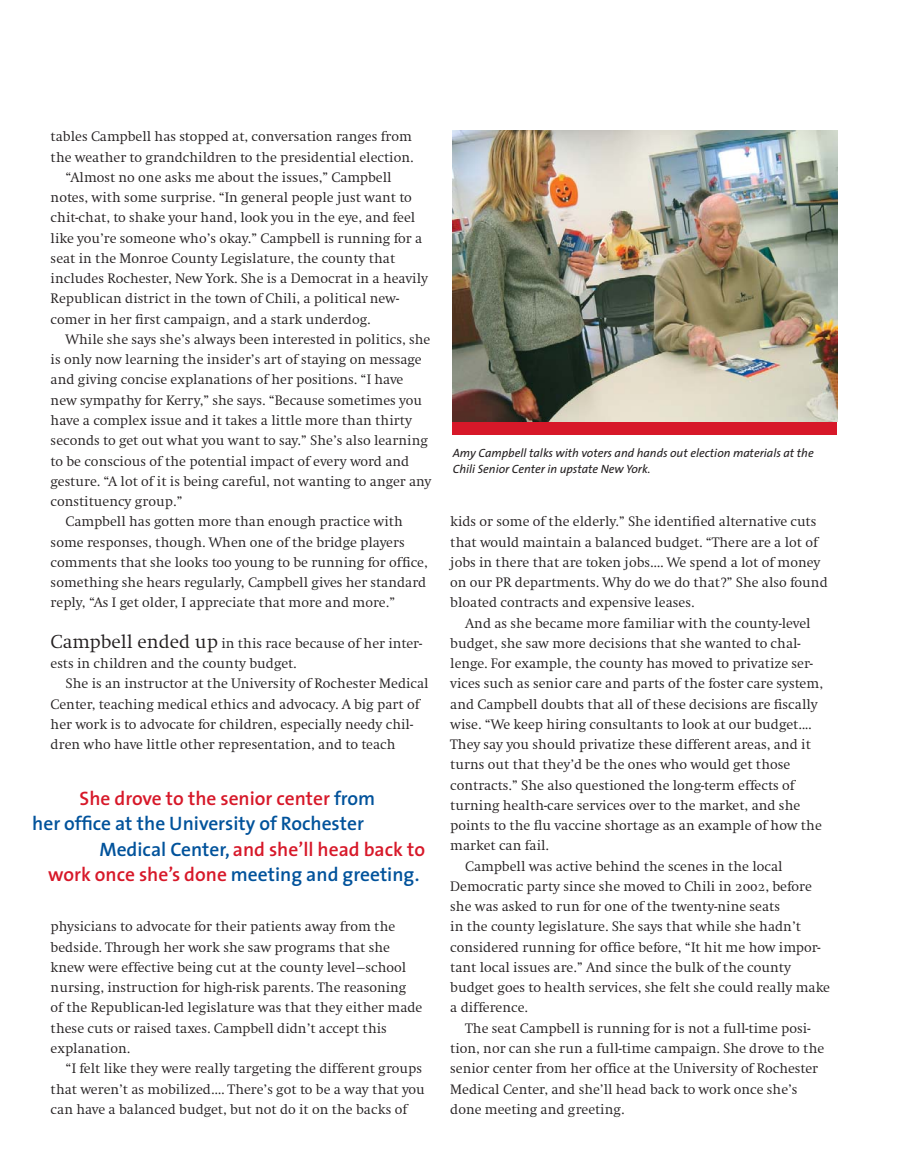
<style>
.page{position:relative;width:905px;height:1175px;background:#fff}
.page>*{position:absolute;margin:0;border:0;box-sizing:border-box;transform-origin:0 0}
.t1{font:600 19.5px "The Sans";color:#00529b}
.t2{font:600 19.5px "The Sans";color:#d71829}
.t3{font:14.25px/20.2px "Swiftrmlaw";color:#231f20}
.t4{font:italic 12px/16.5px "The Sans";color:#231f20}
.s1{font-size:19.5px}
.s2{color:#00529b}
.s3{color:#d71829}
</style>
<div class="page">
<div style="left:452px;top:130px;width:385px;height:304px;background:#d71829"></div>
<img style="left:452px;top:130px;width:385px;height:291px">
<p class="t3" style="left:51px;top:128px;width:363px">tables Campbell has stopped at, conversation ranges from</p>
<p class="t3" style="left:51px;top:148px;width:364px">the weather to grandchildren to the presidential election.</p>
<p class="t3" style="left:66px;top:168px;width:327px">“Almost no one asks me about the issues,” Campbell</p>
<p class="t3" style="left:51px;top:189px;width:363px">notes, with some surprise. “In general people just want to</p>
<p class="t3" style="left:51px;top:209px;width:366px">chit-chat, to shake your hand, look you in the eye, and feel</p>
<p class="t3" style="left:51px;top:229px;width:373px">like you’re someone who’s okay.” Campbell is running for a</p>
<p class="t3" style="left:51px;top:249px;width:346px">seat in the Monroe County Legislature, the county that</p>
<p class="t3" style="left:51px;top:270px;width:379px">includes Rochester, New York. She is a Democrat in a heavily</p>
<p class="t3" style="left:51px;top:290px;width:350px">Republican district in the town of Chili, a political new-</p>
<p class="t3" style="left:51px;top:310px;width:321px">comer in her first campaign, and a stark underdog.</p>
<p class="t3" style="left:66px;top:330px;width:366px">While she says she’s always been interested in politics, she</p>
<p class="t3" style="left:51px;top:351px;width:372px">is only now learning the insider’s art of staying on message</p>
<p class="t3" style="left:51px;top:371px;width:354px">and giving concise explanations of her positions. “I have</p>
<p class="t3" style="left:51px;top:391px;width:373px">new sympathy for Kerry,” she says. “Because sometimes you</p>
<p class="t3" style="left:51px;top:411px;width:363px">have a complex issue and it takes a little more than thirty</p>
<p class="t3" style="left:51px;top:432px;width:379px">seconds to get out what you want to say.” She’s also learning</p>
<p class="t3" style="left:51px;top:452px;width:360px">to be conscious of the potential impact of every word and</p>
<p class="t3" style="left:51px;top:472px;width:382px">gesture. “A lot of it is being careful, not wanting to anger any</p>
<p class="t3" style="left:51px;top:492px;width:133px">constituency group.”</p>
<p class="t3" style="left:66px;top:513px;width:339px">Campbell has gotten more than enough practice with</p>
<p class="t3" style="left:51px;top:533px;width:355px">some responses, though. When one of the bridge players</p>
<p class="t3" style="left:51px;top:553px;width:379px">comments that she looks too young to be running for office,</p>
<p class="t3" style="left:51px;top:573px;width:377px">something she hears regularly, Campbell gives her standard</p>
<p class="t3" style="left:51px;top:594px;width:346px">reply, “As I get older, I appreciate that more and more.”</p>
<p class="t3" style="left:51px;top:634px;width:373px"><span class="s1">Campbell ended up</span> in this race because of her inter&shy;ests in children and the county budget.</p>
<p class="t3" style="left:51px;top:675px;width:379px;text-indent:15px">She is an instructor at the University of Rochester Medical Center, teaching medical ethics and advocacy. A big part of her work is to advocate for children, especially needy chil&shy;dren who have little other representation, and to teach</p>
<h1 class="t2" style="left:80px;top:790px;width:297px">She drove to the senior center <span class="s2">from</span></h1>
<h1 class="t1" style="left:32px;top:816px;width:333px">her office at the University of Rochester</h1>
<h1 class="t2" style="left:99px;top:841px;width:327px"><span class="s2">Medical Center,</span> and she’ll head back to</h1>
<h1 class="t1" style="left:48px;top:867px;width:373px"><span class="s3">work once she’s done</span> meeting and greeting.</h1>
<p class="t3" style="left:51px;top:918px;width:373px">physicians to advocate for their patients away from the bedside. Through her work she saw programs that she knew were effective being cut at the county level—school nursing, instruction for high-risk parents. The reasoning<br>of the Republican-led legislature was that they either made these cuts or raised taxes. Campbell didn’t accept this explanation.</p>
<p class="t3" style="left:51px;top:1059px;width:376px;text-indent:15px">“I felt like they were really targeting the different groups that weren’t as mobilized.... There’s got to be a way that you can have a balanced budget, but not do it on the backs of</p>
<p class="t4" style="left:452px;top:445px;width:362px">Amy Campbell talks with voters and hands out election materials at the<br>Chili Senior Center in upstate New York.</p>
<p class="t3" style="left:450px;top:512px;width:379px">kids or some of the elderly.” She identified alternative cuts that would maintain a balanced budget. “There are a lot of jobs in there that are token jobs.... We spend a lot of money on our PR departments. Why do we do that?” She also found bloated contracts and expensive leases.</p>
<p class="t3" style="left:465px;top:614px;width:347px">And as she became more familiar with the county-level</p>
<p class="t3" style="left:450px;top:634px;width:352px">budget, she saw more decisions that she wanted to chal-</p>
<p class="t3" style="left:450px;top:654px;width:364px">lenge. For example, the county has moved to privatize ser-</p>
<p class="t3" style="left:450px;top:674px;width:374px">vices such as senior care and parts of the foster care system,</p>
<p class="t3" style="left:450px;top:695px;width:369px">and Campbell doubts that all of these decisions are fiscally</p>
<p class="t3" style="left:450px;top:715px;width:363px">wise. “We keep hiring consultants to look at our budget....</p>
<p class="t3" style="left:450px;top:735px;width:362px">They say you should privatize these different areas, and it</p>
<p class="t3" style="left:450px;top:755px;width:341px">turns out that they’d be the ones who would get those</p>
<p class="t3" style="left:450px;top:776px;width:346px">contracts.” She also questioned the long-term effects of</p>
<p class="t3" style="left:450px;top:796px;width:351px">turning health-care services over to the market, and she</p>
<p class="t3" style="left:450px;top:816px;width:373px">points to the flu vaccine shortage as an example of how the</p>
<p class="t3" style="left:450px;top:837px;width:100px">market can fail.</p>
<p class="t3" style="left:465px;top:857px;width:319px">Campbell was active behind the scenes in the local</p>
<p class="t3" style="left:450px;top:877px;width:363px">Democratic party since she moved to Chili in 2002, before</p>
<p class="t3" style="left:450px;top:897px;width:331px">she was asked to run for one of the twenty-nine seats</p>
<p class="t3" style="left:450px;top:918px;width:352px">in the county legislature. She says that while she hadn’t</p>
<p class="t3" style="left:450px;top:938px;width:372px">considered running for office before, “It hit me how impor-</p>
<p class="t3" style="left:450px;top:958px;width:342px">tant local issues are.” And since the bulk of the county</p>
<p class="t3" style="left:450px;top:978px;width:381px">budget goes to health services, she felt she could really make</p>
<p class="t3" style="left:450px;top:999px;width:79px">a difference.</p>
<p class="t3" style="left:465px;top:1019px;width:346px">The seat Campbell is running for is not a full-time posi-</p>
<p class="t3" style="left:450px;top:1039px;width:375px">tion, nor can she run a full-time campaign. She drove to the</p>
<p class="t3" style="left:450px;top:1059px;width:369px">senior center from her office at the University of Rochester</p>
<p class="t3" style="left:450px;top:1080px;width:349px">Medical Center, and she’ll head back to work once she’s</p>
<p class="t3" style="left:450px;top:1100px;width:176px">done meeting and greeting.</p>
</div>
